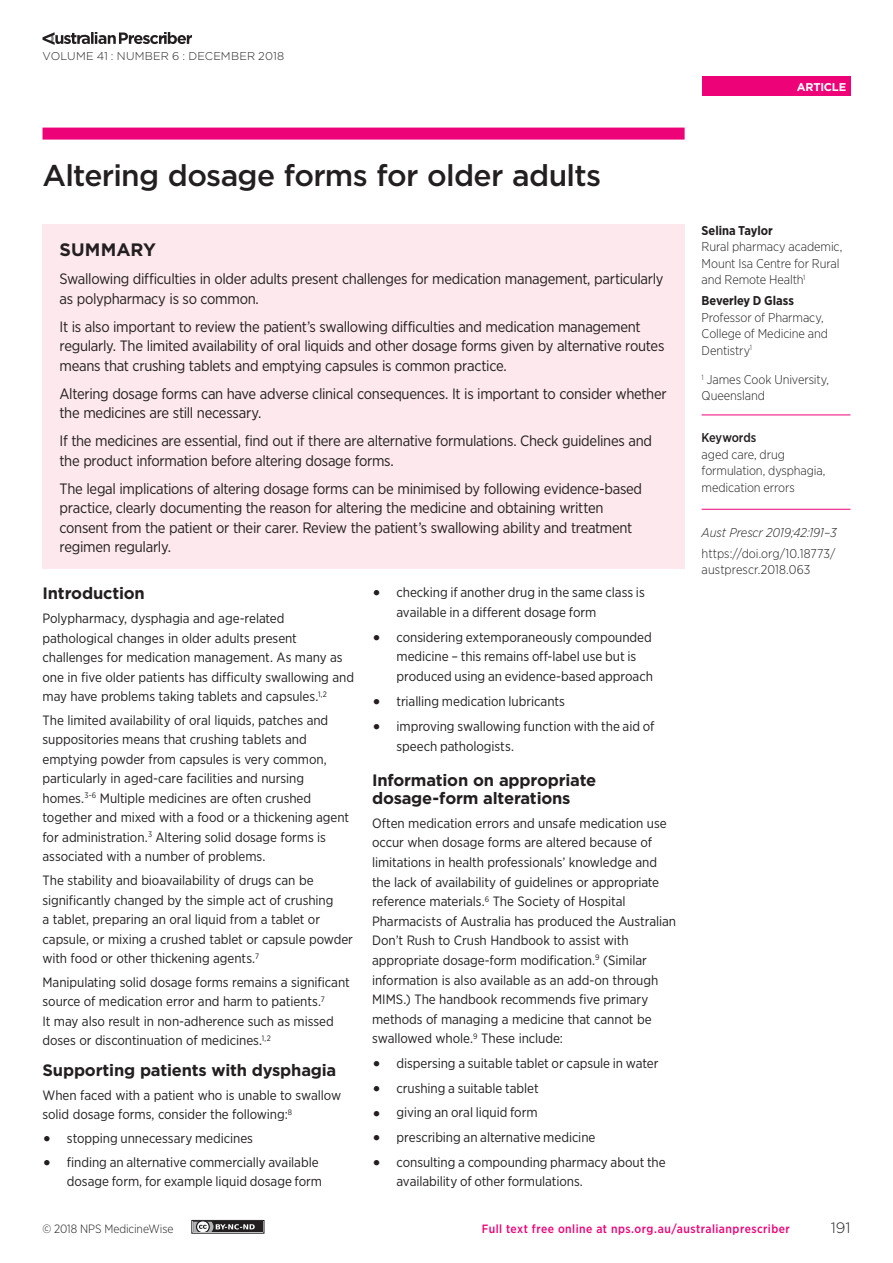
<style>
.page{position:relative;width:893px;height:1263px;background:#fff}
.page>*{position:absolute;margin:0;border:0;box-sizing:border-box;transform-origin:0 0}
.Primary_Heading{font:500 30px "Gotham";letter-spacing:-.025em;color:#231f20}
.Summary_Header{font:700 18px "Gotham";color:#231f20}
.Subheading_Level_1{font:700 16.5px/18.1px "Gotham";letter-spacing:-.01em;color:#231f20}
.Summary_Text{font:15px/19.5px "Gotham Narrow";letter-spacing:-.02em;color:#231f20}
.t1{font:300 15px "Gotham";color:#231f20}
.Body_Text{font:13.5px/19.5px "Gotham Narrow";letter-spacing:-.005em;color:#231f20}
.Author_Credentials{font:300 12.75px/16.5px "Gotham Narrow";letter-spacing:-.01em;color:#231f20}
.Keywords_Text{font:300 12.75px/16.5px "Gotham Narrow";letter-spacing:-.01em;color:#231f20}
.Author_Credentials_L{font:300 12.75px/16.5px "Gotham Narrow";letter-spacing:-.01em;color:#231f20}
.DOI_Citation{font:300 12.75px/16.5px "Gotham Narrow";color:#231f20}
.Author_s_Name{font:700 12.75px "Gotham Narrow";letter-spacing:-.005em;color:#231f20}
.Citation{font:italic 300 12.75px "Gotham Narrow";color:#231f20}
.Keywords_Header{font:500 12.75px "Gotham Narrow";letter-spacing:-.01em;color:#231f20}
.t2{font:500 12px "Gotham Narrow";letter-spacing:.035em;color:#ed0277}
.t3{font:300 12px "Gotham Narrow";letter-spacing:-.005em;color:#231f20}
.t4{font:300 11.25px "Gotham";letter-spacing:.02em;color:#231f20}
.t5{font:700 11.25px "Gotham";letter-spacing:-.02em;color:#fff}
.s1{font-family:"Gotham";font-weight:700;font-size:18px}
</style>
<div class="page">
<svg style="left:43px;top:32px;width:149px;height:13px"></svg>
<div style="left:702px;top:77px;width:148px;height:19px;background:#ed0277"></div>
<div style="left:43px;top:128px;width:642px;height:12px;background:#ed0277"></div>
<div style="left:191px;top:1220px;width:73px;height:13px;border:1px solid #231f20"></div>
<div style="left:193px;top:1222px;width:70px;height:10px;background:#231f20"></div>
<svg style="left:193px;top:1222px;width:62px;height:10px"></svg>
<div style="left:43px;top:225px;width:642px;height:344px;background:#fce8ed"></div>
<hr style="left:702px;top:415px;width:148px;height:1px;background:#ed0277">
<hr style="left:702px;top:509px;width:148px;height:1px;background:#ed0277">
<p class="t4" style="left:43px;top:48px;width:243px">VOLUME 41 : NUMBER 6 : DECEMBER 2018</p>
<p class="t5" style="left:797px;top:79px;width:51px">ARTICLE</p>
<p class="Primary_Heading" style="left:43px;top:155px;width:560px">Altering dosage forms for older adults</p>
<p class="Summary_Header" style="left:60px;top:238px;width:98px">SUMMARY</p>
<p class="Summary_Text" style="left:60px;top:269px;width:605px">Swallowing difficulties in older adults present challenges for medication management, particularly as polypharmacy is so common.</p>
<p class="Summary_Text" style="left:60px;top:316px;width:606px">It is also important to review the patient’s swallowing difficulties and medication management regularly. The limited availability of oral liquids and other dosage forms given by alternative routes means that crushing tablets and emptying capsules is common practice.</p>
<p class="Summary_Text" style="left:60px;top:383px;width:609px">Altering dosage forms can have adverse clinical consequences. It is important to consider whether the medicines are still necessary.</p>
<p class="Summary_Text" style="left:60px;top:431px;width:594px">If the medicines are essential, find out if there are alternative formulations. Check guidelines and the product information before altering dosage forms.</p>
<p class="Summary_Text" style="left:60px;top:478px;width:584px">The legal implications of altering dosage forms can be minimised by following evidence-based practice, clearly documenting the reason for altering the medicine and obtaining written consent from the patient or their carer. Review the patient’s swallowing ability and treatment regimen regularly.</p>
<p class="Subheading_Level_1" style="left:43px;top:584px;width:104px">Introduction</p>
<p class="Body_Text" style="left:43px;top:608px;width:313px">Polypharmacy, dysphagia and age-related pathological changes in older adults present challenges for medication management. As many as one in five older patients has difficulty swallowing and may have problems taking tablets and capsules.<sup>1,2</sup></p>
<p class="Body_Text" style="left:43px;top:710px;width:308px">The limited availability of oral liquids, patches and suppositories means that crushing tablets and emptying powder from capsules is very common, particularly in aged-care facilities and nursing homes.<sup>3-6</sup> Multiple medicines are often crushed together and mixed with a food or a thickening agent for administration.<sup>3</sup> Altering solid dosage forms is associated with a number of problems.</p>
<p class="Body_Text" style="left:43px;top:870px;width:312px">The stability and bioavailability of drugs can be significantly changed by the simple act of crushing<br>a tablet, preparing an oral liquid from a tablet or capsule, or mixing a crushed tablet or capsule powder with food or other thickening agents.<sup>7</sup></p>
<p class="Body_Text" style="left:43px;top:972px;width:309px">Manipulating solid dosage forms remains a significant source of medication error and harm to patients.<sup>7<br></sup>It may also result in non-adherence such as missed doses or discontinuation of medicines.<sup>1,2</sup></p>
<p class="Subheading_Level_1" style="left:43px;top:1061px;width:295px">Supporting patients with dysphagia</p>
<p class="Body_Text" style="left:43px;top:1085px;width:300px">When faced with a patient who is unable to swallow solid dosage forms, consider the following:<sup>8</sup></p>
<p class="Body_Text" style="left:43px;top:1128px;width:212px"><span class="s1">•</span> stopping unnecessary medicines</p>
<p class="Body_Text" style="left:43px;top:1152px;width:281px;text-align:right"><span class="s1">•</span> finding an alternative commercially available dosage form, for example liquid dosage form</p>
<p class="Body_Text" style="left:396px;top:582px;width:250px;text-indent:-24px"><span class="s1">•</span> checking if another drug in the same class is available in a different dosage form</p>
<p class="Body_Text" style="left:396px;top:627px;width:258px;text-indent:-24px"><span class="s1">•</span> considering extemporaneously compounded medicine – this remains off-label use but is produced using an evidence-based approach</p>
<p class="Body_Text" style="left:372px;top:691px;width:194px"><span class="s1">•</span> trialling medication lubricants</p>
<p class="Body_Text" style="left:396px;top:716px;width:259px;text-indent:-24px"><span class="s1">•</span> improving swallowing function with the aid of speech pathologists.</p>
<p class="Subheading_Level_1" style="left:372px;top:771px;width:226px">Information on appropriate dosage‑form alterations</p>
<p class="Body_Text" style="left:372px;top:813px;width:305px">Often medication errors and unsafe medication use occur when dosage forms are altered because of limitations in health professionals’ knowledge and the lack of availability of guidelines or appropriate reference materials.<sup>6</sup> The Society of Hospital Pharmacists of Australia has produced the Australian Don’t Rush to Crush Handbook to assist with appropriate dosage-form modification.<sup>9</sup> (Similar information is also available as an add-on through MIMS.) The handbook recommends five primary methods of managing a medicine that cannot be swallowed whole.<sup>9</sup> These include:</p>
<p class="Body_Text" style="left:372px;top:1053px;width:288px"><span class="s1">•</span> dispersing a suitable tablet or capsule in water</p>
<p class="Body_Text" style="left:372px;top:1078px;width:168px"><span class="s1">•</span> crushing a suitable tablet</p>
<p class="Body_Text" style="left:372px;top:1103px;width:167px"><span class="s1">•</span> giving an oral liquid form</p>
<p class="Body_Text" style="left:372px;top:1127px;width:225px"><span class="s1">•</span> prescribing an alternative medicine</p>
<p class="Body_Text" style="left:396px;top:1152px;width:271px;text-indent:-24px"><span class="s1">•</span> consulting a compounding pharmacy about the availability of other formulations.</p>
<p class="Author_s_Name" style="left:702px;top:222px;width:73px">Selina Taylor</p>
<p class="Author_Credentials" style="left:702px;top:238px;width:142px">Rural pharmacy academic,<br>Mount Isa Centre for Rural and Remote Health<sup>1</sup></p>
<p class="Author_s_Name" style="left:702px;top:292px;width:94px">Beverley D Glass</p>
<p class="Author_Credentials_L" style="left:702px;top:309px;width:128px">Professor of Pharmacy,<br>College of Medicine and<br>Dentistry<sup>1</sup></p>
<p class="Author_Credentials" style="left:702px;top:371px;width:129px"><sup>1</sup> James Cook University,<br>Queensland</p>
<p class="Keywords_Header" style="left:702px;top:430px;width:56px">Keywords</p>
<p class="Keywords_Text" style="left:702px;top:446px;width:125px">aged care, drug formulation, dysphagia, medication errors</p>
<p class="Citation" style="left:702px;top:524px;width:137px">Aust Prescr 2019;42:191–3</p>
<p class="DOI_Citation" style="left:702px;top:544px;width:135px">https://doi.org/10.18773/ austprescr.2018.063</p>
<p class="t3" style="left:43px;top:1222px;width:132px">© 2018 NPS MedicineWise</p>
<p class="t2" style="left:482px;top:1221px;width:309px">Full text free online at nps.org.au/australianprescriber</p>
<p class="t1" style="left:831px;top:1218px;width:21px">191</p>
</div>
